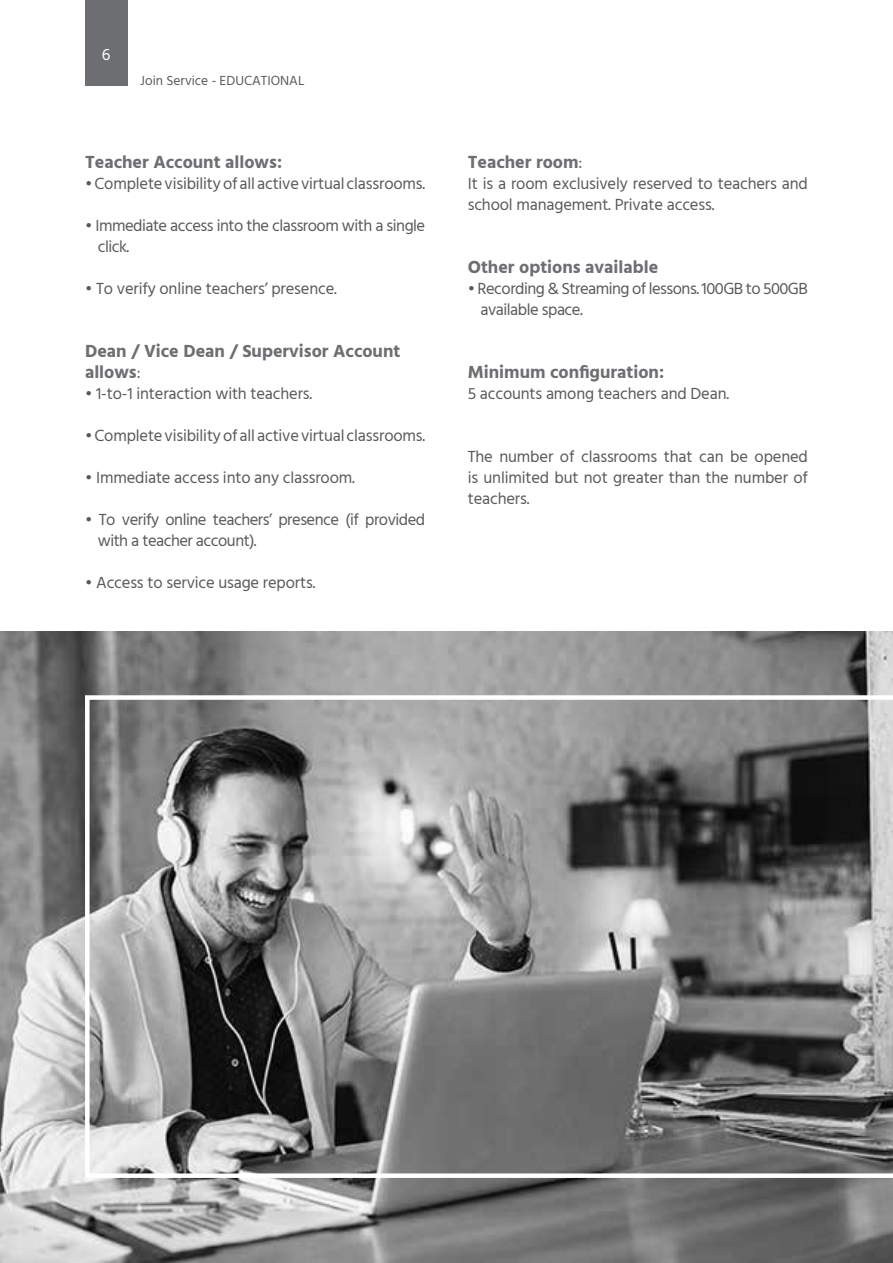
<style>
.page{position:relative;width:893px;height:1263px;background:#fff}
.page>*{position:absolute;margin:0;border:0;box-sizing:border-box;transform-origin:0 0}
.t1{font:700 18px/21px "Hind";color:#6d6e71}
.t2{font:16.5px/21px "Hind";letter-spacing:-.01em;color:#58595b}
.t3{font:16.5px/21px "Hind";letter-spacing:-.03em;color:#58595b}
.t4{font:16.5px "Hind";color:#fff}
.t5{font:13.5px "Hind";color:#58595b}
.s1{font-weight:400;font-size:16.5px;color:#58595b}
</style>
<div class="page">
<div style="left:85px;top:0;width:43px;height:85px;background:#6d6e71"></div>
<svg style="left:0;top:631px;width:893px;height:632px"></svg>
<svg style="left:85px;top:695px;width:808px;height:483px"></svg>
<p class="t4" style="left:102px;top:43px;width:10px">6</p>
<p class="t5" style="left:140px;top:71px;width:166px">Join Service - EDUCATIONAL</p>
<p class="t1" style="left:85px;top:151px;width:199px">Teacher Account allows:</p>
<p class="t2" style="left:85px;top:174px;width:342px">• Complete visibility of all active virtual classrooms.</p>
<p class="t3" style="left:98px;top:216px;width:329px;text-indent:-13px">• Immediate access into the classroom with a single click.</p>
<p class="t2" style="left:85px;top:279px;width:253px">• To verify online teachers’ presence.</p>
<p class="t1" style="left:85px;top:340px;width:317px">Dean / Vice Dean / Supervisor Account allows<span class="s1">:</span></p>
<p class="t2" style="left:85px;top:384px;width:229px">• 1-to-1 interaction with teachers.</p>
<p class="t2" style="left:85px;top:426px;width:342px">• Complete visibility of all active virtual classrooms.</p>
<p class="t2" style="left:85px;top:468px;width:271px">• Immediate access into any classroom.</p>
<p class="t3" style="left:98px;top:510px;width:329px;text-indent:-13px">• To verify online teachers’ presence (if provided with a teacher account).</p>
<p class="t2" style="left:85px;top:573px;width:232px">• Access to service usage reports.</p>
<p class="t1" style="left:468px;top:151px;width:116px">Teacher room<span class="s1">:</span></p>
<p class="t2" style="left:468px;top:174px;width:342px">It is a room exclusively reserved to teachers and school management. Private access.</p>
<p class="t1" style="left:468px;top:256px;width:192px">Other options available</p>
<p class="t3" style="left:480px;top:279px;width:329px;text-indent:-13px">• Recording &amp; Streaming of lessons. 100GB to 500GB available space.</p>
<p class="t1" style="left:468px;top:361px;width:198px">Minimum configuration:</p>
<p class="t2" style="left:468px;top:384px;width:263px">5 accounts among teachers and Dean.</p>
<p class="t2" style="left:468px;top:447px;width:342px;text-align:justify">The number of classrooms that can be opened is unlimited but not greater than the number of teachers.</p>
</div>
